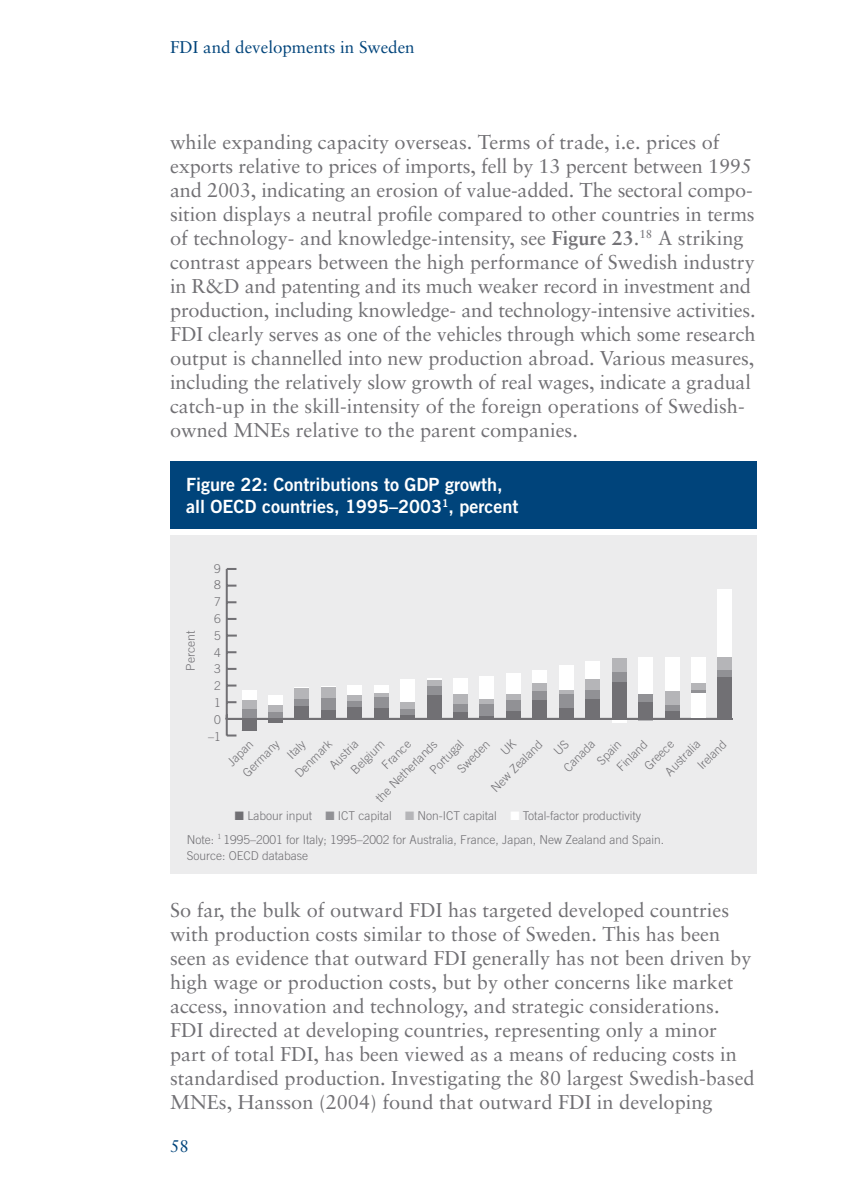
<style>
.page{position:relative;width:842px;height:1191px;background:#fff}
.page>*{position:absolute;margin:0;border:0;box-sizing:border-box;transform-origin:0 0}
.t1{font:20px/24px "Sabon";color:#717074}
.t2{font:18.2px/21.8px "Trade Gothic Bold Two";color:#fff}
.t3{font:17px "Sabon";color:#00447b}
.t4{font:300 12.2px/16.8px "Trade Gothic";color:#717074}
.t5{font:300 12px/18.8px "Trade Gothic";color:#717074}
.s1{font-weight:700}
.s2{color:#919195}
.s3{color:#b5b5b8}
.s4{color:#fff}
</style>
<div class="page">
<div style="left:170px;top:535px;width:587px;height:338px;background:#ececed"></div>
<div style="left:170px;top:461px;width:587px;height:68px;background:#00447b"></div>
<hr style="left:226px;top:569px;width:2px;height:166px;background:#717074">
<svg style="left:227px;top:734px;width:9px;height:2px"></svg>
<svg style="left:228px;top:701px;width:8px;height:2px"></svg>
<svg style="left:228px;top:684px;width:8px;height:2px"></svg>
<svg style="left:228px;top:668px;width:8px;height:2px"></svg>
<svg style="left:228px;top:651px;width:8px;height:2px"></svg>
<svg style="left:228px;top:634px;width:9px;height:2px"></svg>
<svg style="left:228px;top:618px;width:8px;height:2px"></svg>
<svg style="left:228px;top:601px;width:8px;height:2px"></svg>
<svg style="left:228px;top:584px;width:8px;height:2px"></svg>
<svg style="left:227px;top:568px;width:9px;height:2px"></svg>
<div style="left:242px;top:690px;width:14px;height:10px;background:#fff"></div>
<div style="left:268px;top:694px;width:15px;height:11px;background:#fff"></div>
<svg style="left:294px;top:687px;width:15px;height:1px"></svg>
<svg style="left:321px;top:686px;width:15px;height:1px"></svg>
<div style="left:347px;top:684px;width:15px;height:11px;background:#fff"></div>
<div style="left:374px;top:684px;width:15px;height:9px;background:#fff"></div>
<div style="left:400px;top:679px;width:15px;height:23px;background:#fff"></div>
<svg style="left:427px;top:678px;width:14px;height:2px"></svg>
<div style="left:453px;top:677px;width:15px;height:17px;background:#fff"></div>
<div style="left:480px;top:676px;width:14px;height:24px;background:#fff"></div>
<div style="left:506px;top:673px;width:15px;height:21px;background:#fff"></div>
<div style="left:532px;top:670px;width:15px;height:13px;background:#fff"></div>
<div style="left:559px;top:665px;width:15px;height:25px;background:#fff"></div>
<div style="left:585px;top:661px;width:15px;height:18px;background:#fff"></div>
<div style="left:638px;top:657px;width:15px;height:37px;background:#fff"></div>
<div style="left:665px;top:657px;width:14px;height:34px;background:#fff"></div>
<div style="left:691px;top:657px;width:15px;height:26px;background:#fff"></div>
<div style="left:717px;top:589px;width:15px;height:68px;background:#fff"></div>
<div style="left:242px;top:700px;width:14px;height:9px;background:#b5b5b8"></div>
<div style="left:268px;top:705px;width:15px;height:7px;background:#b5b5b8"></div>
<div style="left:294px;top:688px;width:15px;height:11px;background:#b5b5b8"></div>
<div style="left:321px;top:687px;width:15px;height:11px;background:#b5b5b8"></div>
<div style="left:347px;top:695px;width:15px;height:6px;background:#b5b5b8"></div>
<hr style="left:374px;top:693px;width:15px;height:4px;background:#b5b5b8">
<div style="left:400px;top:702px;width:15px;height:7px;background:#b5b5b8"></div>
<div style="left:427px;top:680px;width:14px;height:6px;background:#b5b5b8"></div>
<div style="left:453px;top:694px;width:15px;height:10px;background:#b5b5b8"></div>
<hr style="left:480px;top:700px;width:14px;height:4px;background:#b5b5b8">
<div style="left:506px;top:694px;width:15px;height:6px;background:#b5b5b8"></div>
<div style="left:532px;top:683px;width:15px;height:8px;background:#b5b5b8"></div>
<hr style="left:559px;top:690px;width:15px;height:4px;background:#b5b5b8">
<div style="left:585px;top:679px;width:15px;height:10px;background:#b5b5b8"></div>
<div style="left:612px;top:658px;width:14px;height:14px;background:#b5b5b8"></div>
<div style="left:665px;top:691px;width:14px;height:14px;background:#b5b5b8"></div>
<div style="left:691px;top:683px;width:15px;height:7px;background:#b5b5b8"></div>
<div style="left:717px;top:657px;width:15px;height:12px;background:#b5b5b8"></div>
<div style="left:242px;top:709px;width:14px;height:10px;background:#919195"></div>
<div style="left:268px;top:712px;width:15px;height:7px;background:#919195"></div>
<div style="left:294px;top:699px;width:15px;height:7px;background:#919195"></div>
<div style="left:321px;top:698px;width:15px;height:12px;background:#919195"></div>
<div style="left:347px;top:701px;width:15px;height:6px;background:#919195"></div>
<div style="left:374px;top:697px;width:15px;height:11px;background:#919195"></div>
<div style="left:400px;top:709px;width:15px;height:6px;background:#919195"></div>
<div style="left:427px;top:686px;width:14px;height:9px;background:#919195"></div>
<div style="left:453px;top:704px;width:15px;height:8px;background:#919195"></div>
<div style="left:480px;top:704px;width:14px;height:12px;background:#919195"></div>
<div style="left:506px;top:700px;width:15px;height:11px;background:#919195"></div>
<div style="left:532px;top:691px;width:15px;height:9px;background:#919195"></div>
<div style="left:559px;top:694px;width:15px;height:14px;background:#919195"></div>
<div style="left:585px;top:689px;width:15px;height:10px;background:#919195"></div>
<div style="left:612px;top:672px;width:14px;height:10px;background:#919195"></div>
<div style="left:638px;top:694px;width:15px;height:8px;background:#919195"></div>
<div style="left:665px;top:705px;width:14px;height:6px;background:#919195"></div>
<div style="left:691px;top:690px;width:15px;height:14px;background:#919195"></div>
<div style="left:717px;top:669px;width:15px;height:8px;background:#919195"></div>
<div style="left:294px;top:706px;width:15px;height:13px;background:#717074"></div>
<div style="left:321px;top:710px;width:15px;height:9px;background:#717074"></div>
<div style="left:347px;top:707px;width:15px;height:12px;background:#717074"></div>
<div style="left:374px;top:708px;width:15px;height:11px;background:#717074"></div>
<hr style="left:400px;top:715px;width:15px;height:4px;background:#717074">
<div style="left:427px;top:695px;width:14px;height:24px;background:#717074"></div>
<div style="left:453px;top:712px;width:15px;height:7px;background:#717074"></div>
<hr style="left:480px;top:716px;width:14px;height:3px;background:#717074">
<div style="left:506px;top:711px;width:15px;height:8px;background:#717074"></div>
<div style="left:532px;top:700px;width:15px;height:19px;background:#717074"></div>
<div style="left:559px;top:708px;width:15px;height:11px;background:#717074"></div>
<div style="left:585px;top:699px;width:15px;height:20px;background:#717074"></div>
<div style="left:612px;top:682px;width:14px;height:37px;background:#717074"></div>
<div style="left:638px;top:702px;width:15px;height:17px;background:#717074"></div>
<div style="left:665px;top:711px;width:14px;height:8px;background:#717074"></div>
<div style="left:717px;top:677px;width:15px;height:42px;background:#717074"></div>
<div style="left:691px;top:693px;width:15px;height:26px;background:#fff"></div>
<hr style="left:612px;top:719px;width:14px;height:3px;background:#fff">
<svg style="left:638px;top:720px;width:15px;height:1px"></svg>
<div style="left:242px;top:719px;width:15px;height:11px;background:#717074"></div>
<hr style="left:268px;top:719px;width:15px;height:4px;background:#717074">
<hr style="left:227px;top:718px;width:505px;height:2px;background:#717074">
<p class="t3" style="left:170px;top:40px;width:246px">FDI and developments in Sweden</p>
<p class="t1" style="left:170px;top:132px;width:587px">while expanding capacity overseas. Terms of trade, i.e. prices of exports relative to prices of imports, fell by 13 percent between 1995 and 2003, indicating an erosion of value-added. The sectoral compo&shy;sition displays a neutral profile compared to other countries in terms of technology- and knowledge-intensity, see <span class="s1">Figure 23</span>.<sup>18</sup> A striking contrast appears between the high performance of Swedish industry in R&amp;D and patenting and its much weaker record in investment and production, including knowledge- and technology-intensive activities.<br>FDI clearly serves as one of the vehicles through which some research output is channelled into new production abroad. Various measures, including the relatively slow growth of real wages, indicate a gradual catch-up in the skill-intensity of the foreign operations of Swedish&shy;owned MNEs relative to the parent companies.</p>
<p class="t2" style="left:186px;top:475px;width:334px">Figure 22: Contributions to GDP growth, all OECD countries, 1995–2003<sup>1</sup>, percent</p>
<p class="t5" style="left:182px;top:671px;width:41px;rotate:-90deg">Percent</p>
<p class="t4" style="left:208px;top:561px;width:14px;text-align:center">9<br>8<br>7<br>6<br>5<br>4<br>3<br>2<br>1<br>0 –1</p>
<p class="t5" style="left:453px;top:764px;width:42px;rotate:-45deg">Sweden</p>
<p class="t5" style="left:474px;top:770px;width:69px;text-indent:32px;rotate:-45deg">UK<br>New Zealand</p>
<p class="t5" style="left:560px;top:763px;width:40px;rotate:-45deg">Canada</p>
<p class="t5" style="left:593px;top:756px;width:30px;rotate:-45deg">Spain</p>
<p class="t5" style="left:291px;top:769px;width:48px;rotate:-45deg">Denmark</p>
<p class="t5" style="left:426px;top:766px;width:44px;rotate:-45deg">Portugal</p>
<p class="t5" style="left:613px;top:763px;width:40px;rotate:-45deg">Finland</p>
<p class="t5" style="left:693px;top:761px;width:37px;rotate:-45deg">Ireland</p>
<p class="t5" style="left:239px;top:769px;width:48px;rotate:-45deg">Germany</p>
<p class="t5" style="left:283px;top:750px;width:22px;rotate:-45deg">Italy</p>
<p class="t5" style="left:378px;top:761px;width:37px;rotate:-45deg">France</p>
<p class="t5" style="left:372px;top:794px;width:83px;rotate:-45deg">the Netherlands</p>
<p class="t5" style="left:640px;top:761px;width:38px;rotate:-45deg">Greece</p>
<p class="t5" style="left:325px;top:761px;width:37px;rotate:-45deg">Austria</p>
<p class="t5" style="left:223px;top:758px;width:32px;rotate:-45deg">Japan</p>
<p class="t5" style="left:347px;top:766px;width:44px;rotate:-45deg">Belgium</p>
<p class="t5" style="left:661px;top:767px;width:46px;rotate:-45deg">Australia</p>
<p class="t4" style="left:235px;top:808px;width:407px">■ Labour input <span class="s2">■</span> ICT capital <span class="s3">■</span> Non-ICT capital <span class="s4">■</span> Total-factor productivity</p>
<p class="t4" style="left:187px;top:832px;width:479px;line-height:16.2px">Note: <sup>1</sup> 1995–2001 for Italy; 1995–2002 for Australia, France, Japan, New Zealand and Spain.<br>Source: OECD database</p>
<p class="t1" style="left:170px;top:900px;width:586px">So far, the bulk of outward FDI has targeted developed countries with production costs similar to those of Sweden. This has been seen as evidence that outward FDI generally has not been driven by high wage or production costs, but by other concerns like market access, innovation and technology, and strategic considerations.<br>FDI directed at developing countries, representing only a minor part of total FDI, has been viewed as a means of reducing costs in standardised production. Investigating the 80 largest Swedish-based MNEs, Hansson (2004) found that outward FDI in developing</p>
<p class="t3" style="left:170px;top:1139px;width:20px">58</p>
</div>
